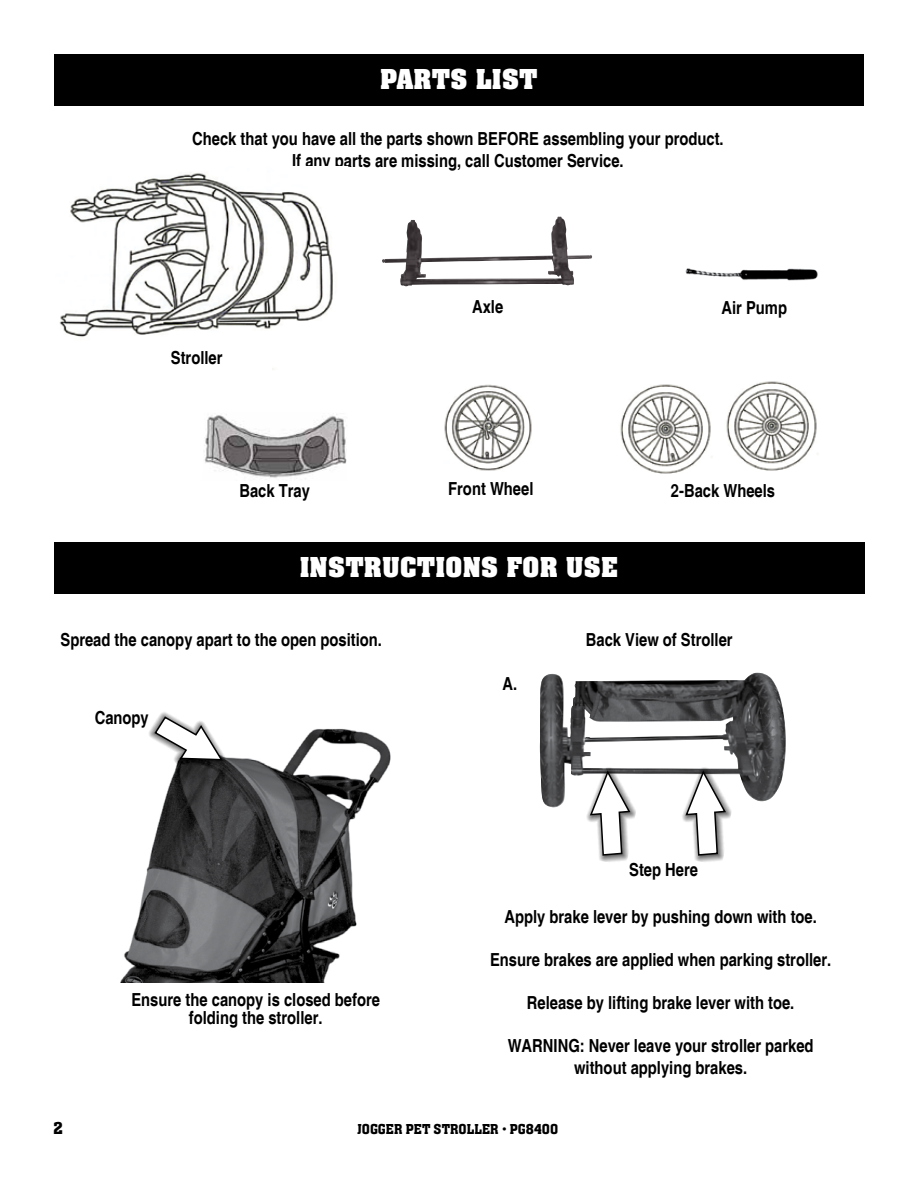
<style>
.page{position:relative;width:918px;height:1188px;background:#fff}
.page>*{position:absolute;margin:0;border:0;box-sizing:border-box;transform-origin:0 0}
.t1{font:700 30px "Aachen Std";color:#fff}
.t2{font:700 condensed 18px/21.6px "Helvetica";color:#000;text-align:center}
.t3{font:500 18px "Aachen Std";color:#000}
.t4{font:500 15px "Aachen Std";color:#000}
</style>
<div class="page">
<div style="left:54px;top:54px;width:810px;height:52px;background:#000"></div>
<img style="left:59px;top:173px;width:274px;height:196px">
<img style="left:444px;top:384px;width:88px;height:87px">
<img style="left:726px;top:381px;width:91px;height:90px">
<img style="left:620px;top:384px;width:91px;height:90px">
<img style="left:685px;top:268px;width:133px;height:13px">
<img style="left:382px;top:217px;width:209px;height:69px">
<div style="left:54px;top:542px;width:810px;height:52px;background:#000"></div>
<img style="left:120px;top:728px;width:271px;height:254px">
<img style="left:540px;top:673px;width:246px;height:135px">
<svg style="left:673px;top:762px;width:66px;height:100px"></svg>
<svg style="left:577px;top:762px;width:66px;height:100px"></svg>
<svg style="left:143px;top:712px;width:94px;height:77px"></svg>
<img style="left:204px;top:414px;width:143px;height:64px">
<h1 class="t1" style="left:380px;top:63px;width:159px">PARTS LIST</h1>
<p class="t2" style="left:192px;top:128px;width:533px">Check that you have all the parts shown BEFORE assembling your product.<br>If any parts are missing, call Customer Service.</p>
<p class="t2" style="left:171px;top:347px;width:53px">Stroller</p>
<p class="t2" style="left:472px;top:296px;width:33px">Axle</p>
<p class="t2" style="left:721px;top:297px;width:67px">Air Pump</p>
<p class="t2" style="left:239px;top:480px;width:72px">Back Tray</p>
<p class="t2" style="left:448px;top:478px;width:87px">Front Wheel</p>
<p class="t2" style="left:671px;top:480px;width:106px">2-Back Wheels</p>
<h1 class="t1" style="left:300px;top:551px;width:320px">INSTRUCTIONS FOR USE</h1>
<p class="t2" style="left:60px;top:629px;width:323px">Spread the canopy apart to the open position.</p>
<p class="t2" style="left:95px;top:707px;width:56px">Canopy</p>
<p class="t2" style="left:131px;top:991px;width:250px;line-height:18px">Ensure the canopy is closed before folding the stroller.</p>
<p class="t2" style="left:502px;top:673px;width:16px">A.</p>
<p class="t2" style="left:586px;top:629px;width:148px">Back View of Stroller</p>
<p class="t2" style="left:629px;top:859px;width:70px">Step Here</p>
<p class="t2" style="left:504px;top:906px;width:314px">Apply brake lever by pushing down with toe.</p>
<p class="t2" style="left:490px;top:949px;width:343px">Ensure brakes are applied when parking stroller.</p>
<p class="t2" style="left:527px;top:992px;width:269px">Release by lifting brake lever with toe.</p>
<p class="t2" style="left:508px;top:1035px;width:307px">WARNING: Never leave your stroller parked without applying brakes.</p>
<p class="t3" style="left:53px;top:1118px;width:11px">2</p>
<p class="t4" style="left:357px;top:1121px;width:202px">JOGGER PET STROLLER • PG8400</p>
</div>
